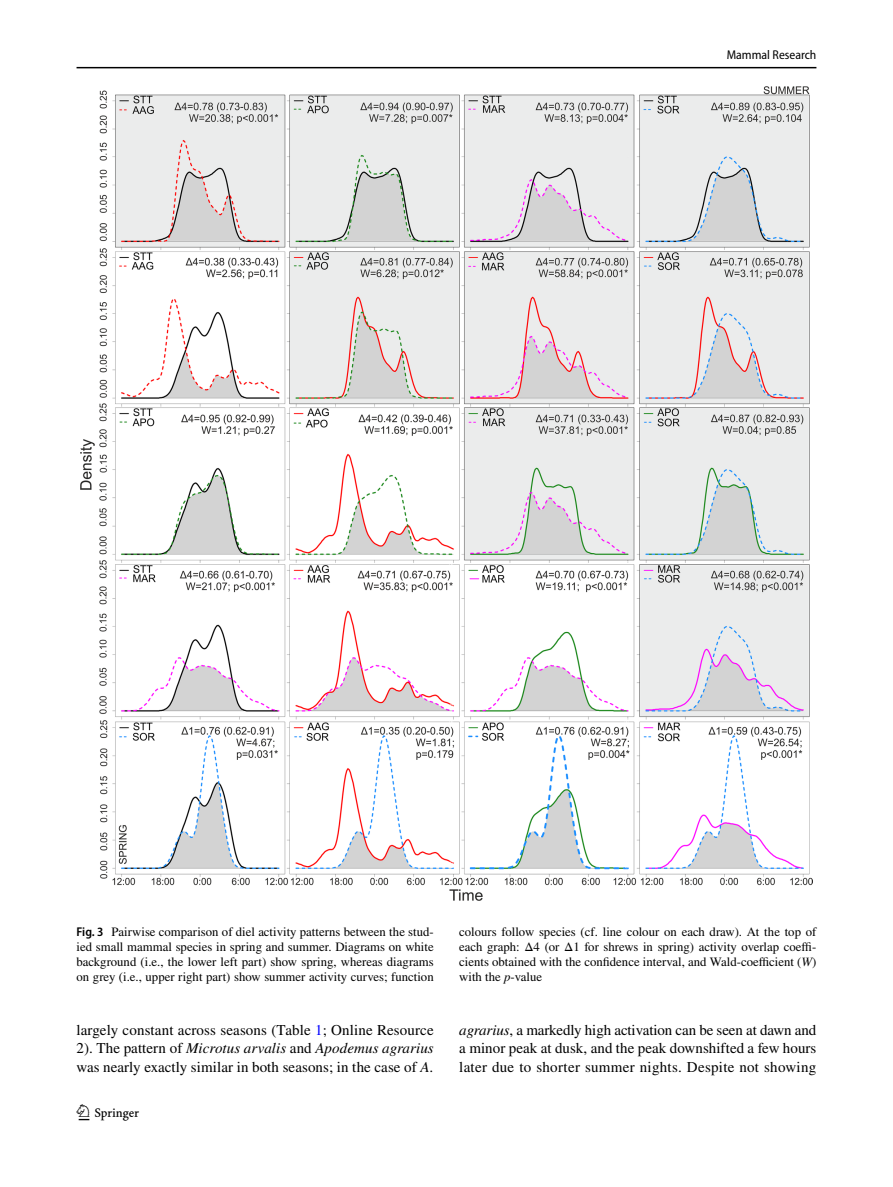
<style>
.page{position:relative;width:893px;height:1187px;background:#fff}
.page>*{position:absolute;margin:0;border:0;box-sizing:border-box;transform-origin:0 0}
.t1{font:22.5px "Springnew Regular 2";color:#000}
.t2{font:15px/18.8px "STIX";letter-spacing:.01em;color:#000;text-align:justify}
.t3{font:12.75px/15px "STIX";color:#000;text-align:justify}
.t4{font:semi-condensed 12.75px "Myriad Pro";color:#000}
.s1{font-family:"Myriad Pro";font-weight:600;font-stretch:semi-condensed}
.s2{font-style:italic}
.s3{color:#00f}
</style>
<div class="page">
<hr style="left:77px;top:67px;width:739px;height:1px;background:#000">
<img style="left:81px;top:87px;width:731px;height:813px">
<p class="t4" style="left:727px;top:48px;width:91px">Mammal Research</p>
<p class="t3" style="left:77px;top:924px;width:359px"><span class="s1">Fig. 3</span> Pairwise comparison of diel activity patterns between the stud&shy;ied small mammal species in spring and summer. Diagrams on white background (i.e., the lower left part) show spring, whereas diagrams on grey (i.e., upper right part) show summer activity curves; function</p>
<p class="t3" style="left:459px;top:924px;width:359px">colours follow species (cf. line colour on each draw). At the top of each graph: Δ4 (or Δ1 for shrews in spring) activity overlap coeffi&shy;cients obtained with the confidence interval, and Wald-coefficient (<span class="s2">W</span>) with the <span class="s2">p</span>-value</p>
<p class="t2" style="left:77px;top:1021px;width:359px">largely constant across seasons (Table <span class="s3">1</span>; Online Resource 2). The pattern of <span class="s2">Microtus arvalis</span> and <span class="s2">Apodemus agrarius </span>was nearly exactly similar in both seasons; in the case of <span class="s2">A.</span></p>
<p class="t2" style="left:459px;top:1021px;width:359px"><span class="s2">agrarius</span>, a markedly high activation can be seen at dawn and a minor peak at dusk, and the peak downshifted a few hours later due to shorter summer nights. Despite not showing</p>
<h1 class="t1" style="left:79px;top:1104px;width:62px">1 3</h1>
</div>
